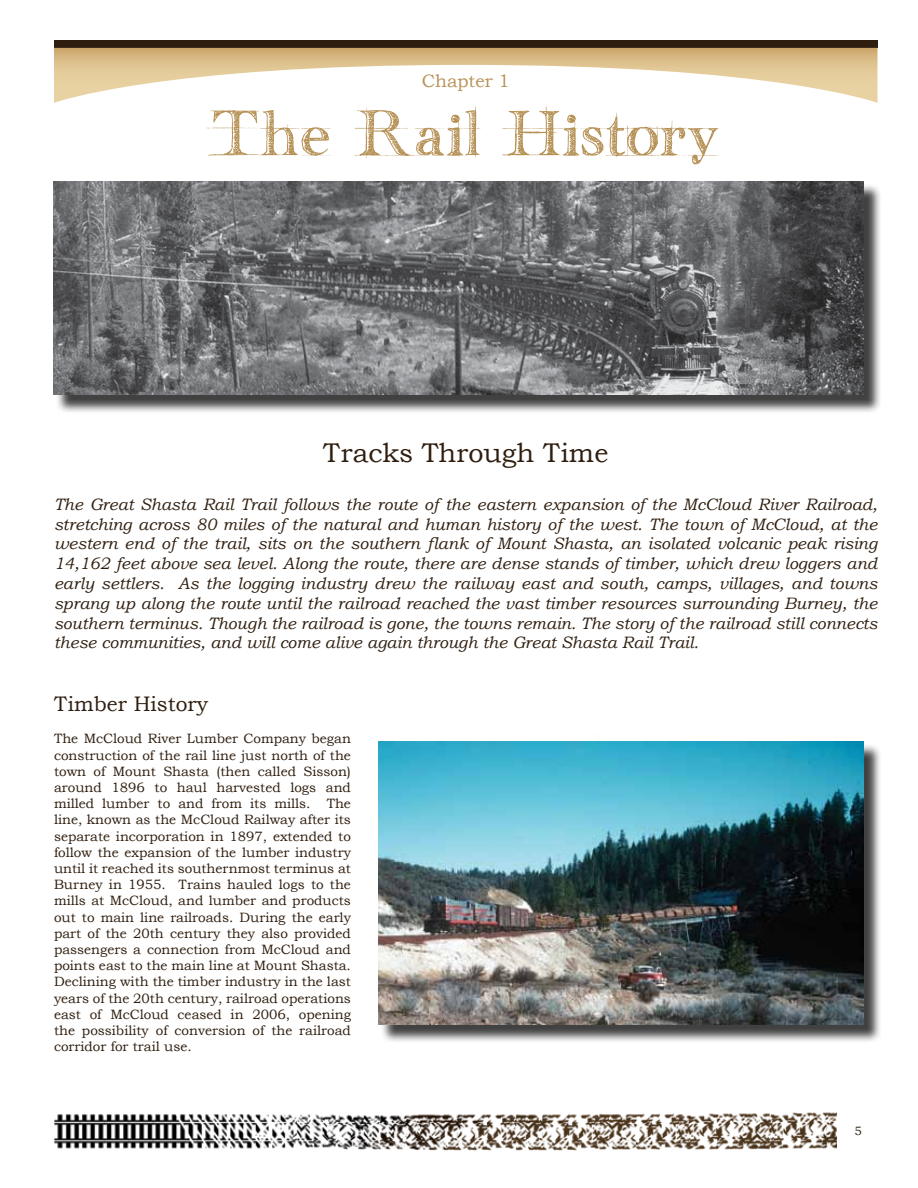
<style>
.page{position:relative;width:918px;height:1188px;background:#fff}
.page>*{position:absolute;margin:0;border:0;box-sizing:border-box;transform-origin:0 0}
.t1{font:54px "handwriting draft";color:#b79257}
.t2{font:27px "Bookman Old Style";color:#2f1e0f}
.t3{font:21px "Bookman Old Style";color:#2f1e0f}
.t4{font:18px "Bookman Old Style";color:#b79257}
.t5{font:italic 16.5px/19.8px "Bookman Old Style";color:#2f1e0f;text-align:justify}
.t6{font:13.5px/16.2px "Bookman Old Style";color:#2f1e0f;text-align:justify}
.t7{font:12px "Bookman Old Style";color:#2f1e0f}
</style>
<div class="page">
<img style="left:54px;top:1112px;width:783px;height:39px">
<div style="left:54px;top:40px;width:824px;height:8px;background:#2f1e10"></div>
<svg style="left:54px;top:48px;width:824px;height:55px"></svg>
<div style="left:380px;top:743px;width:502px;height:300px;background:#000;opacity:.75"></div>
<img style="left:378px;top:741px;width:486px;height:283px">
<div style="left:55px;top:183px;width:827px;height:231px;background:#000;opacity:.75"></div>
<img style="left:53px;top:181px;width:810px;height:214px">
<h3 class="t4" style="left:422px;top:71px;width:89px">Chapter 1</h3>
<h1 class="t1" style="left:209px;top:94px;width:512px">The Rail History</h1>
<h2 class="t2" style="left:323px;top:437px;width:287px">Tracks Through Time</h2>
<p class="t5" style="left:54px;top:494px;width:825px">The Great Shasta Rail Trail follows the route of the eastern expansion of the McCloud River Railroad, stretching across 80 miles of the natural and human history of the west. The town of McCloud, at the western end of the trail, sits on the southern flank of Mount Shasta, an isolated volcanic peak rising 14,162 feet above sea level. Along the route, there are dense stands of timber, which drew loggers and early settlers. As the logging industry drew the railway east and south, camps, villages, and towns sprang up along the route until the railroad reached the vast timber resources surrounding Burney, the southern terminus. Though the railroad is gone, the towns remain. The story of the railroad still connects these communities, and will come alive again through the Great Shasta Rail Trail.</p>
<h3 class="t3" style="left:54px;top:692px;width:156px">Timber History</h3>
<p class="t6" style="left:54px;top:731px;width:299px">The McCloud River Lumber Company began construction of the rail line just north of the town of Mount Shasta (then called Sisson) around 1896 to haul harvested logs and milled lumber to and from its mills. The line, known as the McCloud Railway after its separate incorporation in 1897, extended to follow the expansion of the lumber industry until it reached its southernmost terminus at Burney in 1955. Trains hauled logs to the mills at McCloud, and lumber and products out to main line railroads. During the early part of the 20th century they also provided passengers a connection from McCloud and points east to the main line at Mount Shasta.<br>Declining with the timber industry in the last years of the 20th century, railroad operations east of McCloud ceased in 2006, opening the possibility of conversion of the railroad corridor for trail use.</p>
<p class="t7" style="left:855px;top:1124px;width:9px">5</p>
</div>
